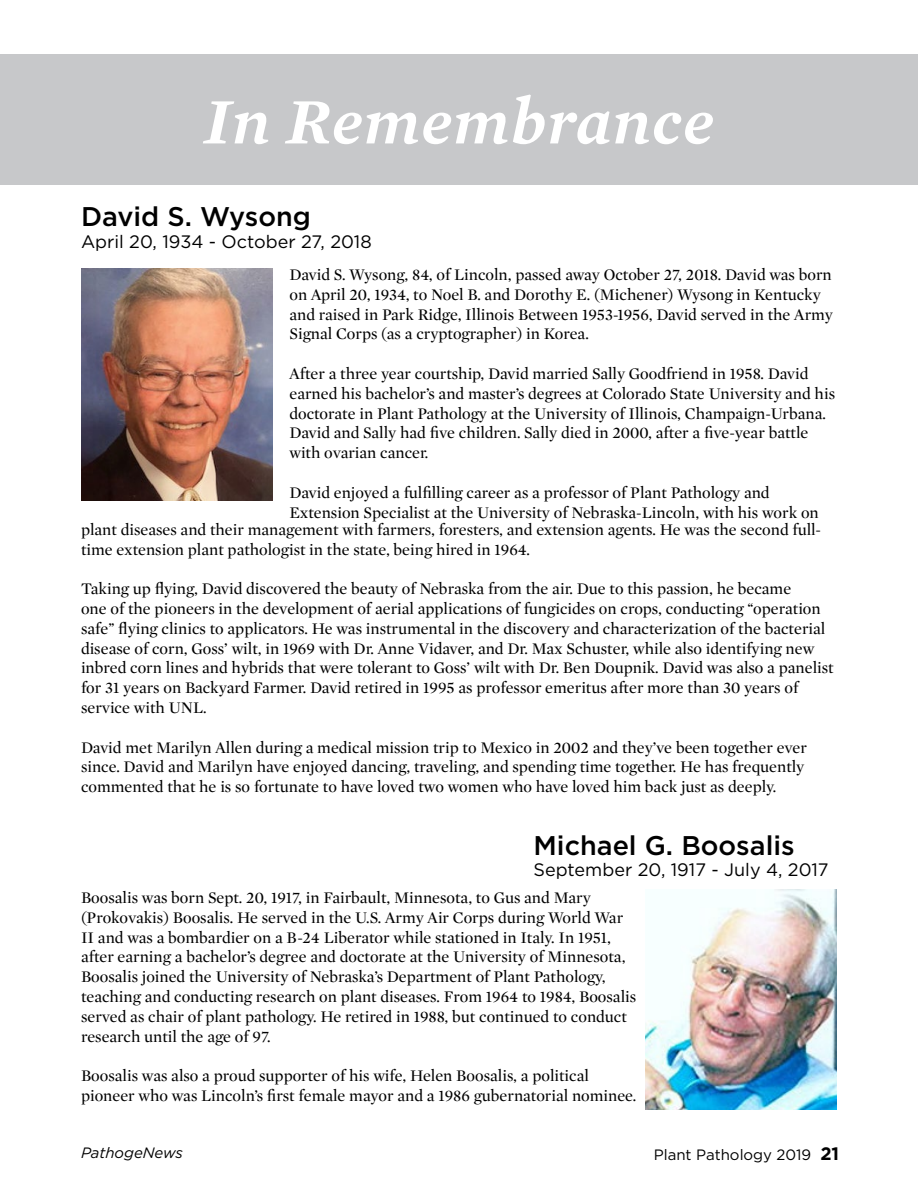
<style>
.page{position:relative;width:918px;height:1188px;background:#fff}
.page>*{position:absolute;margin:0;border:0;box-sizing:border-box;transform-origin:0 0}
.t1{font:italic 600 66px "Mercury Text G2";letter-spacing:.02em;color:#fff}
.t2{font:500 27px "Gotham";color:#000}
.t3{font:18px "Gotham";color:#000}
.t4{font:16.5px/19.8px "Mercury Display";color:#000}
.t5{font:15px "Gotham";color:#000}
.t6{font:italic 15px "Gotham";color:#000}
.s1{font-weight:700;font-size:18px}
</style>
<div class="page">
<div style="left:0;top:54px;width:918px;height:130px;background:#c7c8ca"></div>
<img style="left:81px;top:268px;width:191px;height:233px">
<img style="left:646px;top:890px;width:191px;height:220px">
<p class="t1" style="left:204px;top:72px;width:511px">In Remembrance</p>
<p class="t2" style="left:81px;top:199px;width:231px">David S. Wysong</p>
<p class="t3" style="left:81px;top:230px;width:292px">April 20, 1934 - October 27, 2018</p>
<p class="t4" style="left:289px;top:264px;width:545px">David S. Wysong, 84, of Lincoln, passed away October 27, 2018. David was born on April 20, 1934, to Noel B. and Dorothy E. (Michener) Wysong in Kentucky and raised in Park Ridge, Illinois Between 1953-1956, David served in the Army Signal Corps (as a cryptographer) in Korea.</p>
<p class="t4" style="left:289px;top:363px;width:547px">After a three year courtship, David married Sally Goodfriend in 1958. David earned his bachelor’s and master’s degrees at Colorado State University and his doctorate in Plant Pathology at the University of Illinois, Champaign-Urbana.<br>David and Sally had five children. Sally died in 2000, after a five-year battle with ovarian cancer.</p>
<p class="t4" style="left:289px;top:482px;width:531px">David enjoyed a fulfilling career as a professor of Plant Pathology and<br>Extension Specialist at the University of Nebraska-Lincoln, with his work on</p>
<p class="t4" style="left:81px;top:519px;width:742px">plant diseases and their management with farmers, foresters, and extension agents. He was the second full&shy;time extension plant pathologist in the state, being hired in 1964.</p>
<p class="t4" style="left:81px;top:578px;width:754px">Taking up flying, David discovered the beauty of Nebraska from the air. Due to this passion, he became<br>one of the pioneers in the development of aerial applications of fungicides on crops, conducting “operation safe” flying clinics to applicators. He was instrumental in the discovery and characterization of the bacterial disease of corn, Goss’ wilt, in 1969 with Dr. Anne Vidaver, and Dr. Max Schuster, while also identifying new inbred corn lines and hybrids that were tolerant to Goss’ wilt with Dr. Ben Doupnik. David was also a panelist for 31 years on Backyard Farmer. David retired in 1995 as professor emeritus after more than 30 years of service with UNL.</p>
<p class="t4" style="left:81px;top:737px;width:727px">David met Marilyn Allen during a medical mission trip to Mexico in 2002 and they’ve been together ever since. David and Marilyn have enjoyed dancing, traveling, and spending time together. He has frequently commented that he is so fortunate to have loved two women who have loved him back just as deeply.</p>
<p class="t2" style="left:534px;top:828px;width:263px">Michael G. Boosalis</p>
<p class="t3" style="left:534px;top:858px;width:297px">September 20, 1917 - July 4, 2017</p>
<p class="t4" style="left:81px;top:887px;width:557px">Boosalis was born Sept. 20, 1917, in Fairbault, Minnesota, to Gus and Mary (Prokovakis) Boosalis. He served in the U.S. Army Air Corps during World War II and was a bombardier on a B-24 Liberator while stationed in Italy. In 1951, after earning a bachelor’s degree and doctorate at the University of Minnesota, Boosalis joined the University of Nebraska’s Department of Plant Pathology, teaching and conducting research on plant diseases. From 1964 to 1984, Boosalis served as chair of plant pathology. He retired in 1988, but continued to conduct research until the age of 97.</p>
<p class="t4" style="left:81px;top:1065px;width:557px">Boosalis was also a proud supporter of his wife, Helen Boosalis, a political pioneer who was Lincoln’s first female mayor and a 1986 gubernatorial nominee.</p>
<p class="t6" style="left:81px;top:1143px;width:104px">PathogeNews</p>
<p class="t5" style="left:654px;top:1145px;width:187px">Plant Pathology 2019 <span class="s1">21</span></p>
</div>
